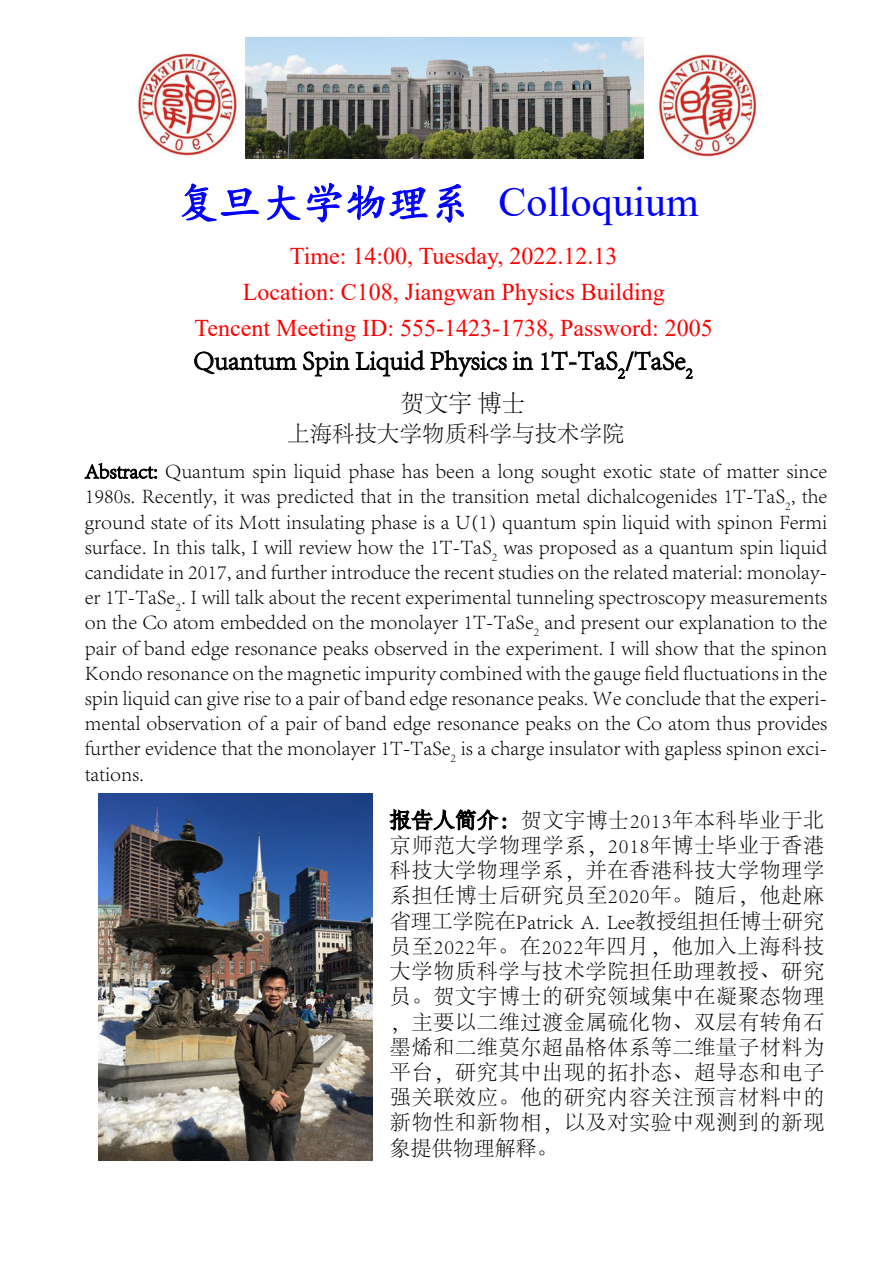
<style>
.page{position:relative;width:893px;height:1263px;background:#fff}
.page>*{position:absolute;margin:0;border:0;box-sizing:border-box;transform-origin:0 0}
.t1{font:42px "Times New Roman";color:#00f}
.t2{font:300 27px "Adobe Song Std";color:#000}
.t3{font:24px/36px "Times New Roman";color:#f00;text-align:center}
.t4{font:300 24px "Adobe Song Std";color:#000}
.t5{font:300 22.5px "Adobe Song Std";color:#000}
.t6{font:300 21px/25.2px "Adobe Song Std";color:#000;text-align:justify}
.s1{font-family:"Kai Ti"}
</style>
<div class="page">
<svg style="left:389px;top:808px;width:117px;height:23px"></svg>
<img style="left:136px;top:54px;width:101px;height:101px">
<img style="left:246px;top:37px;width:398px;height:121px">
<img style="left:656px;top:55px;width:101px;height:102px">
<svg style="left:182px;top:183px;width:77px;height:39px"></svg>
<svg style="left:267px;top:183px;width:161px;height:40px"></svg>
<svg style="left:436px;top:183px;width:28px;height:40px"></svg>
<svg style="left:84px;top:463px;width:73px;height:16px"></svg>
<img style="left:98px;top:794px;width:275px;height:367px">
<svg style="left:194px;top:350px;width:340px;height:27px"></svg>
<svg style="left:541px;top:351px;width:152px;height:28px"></svg>
<h1 class="t1" style="left:176px;top:173px;width:524px"><span class="s1">复旦大学物理系</span> Colloquium</h1>
<p class="t3" style="left:195px;top:237px;width:520px">Time: 14:00, Tuesday, 2022.12.13<br>Location: C108, Jiangwan Physics Building<br>Tencent Meeting ID: 555-1423-1738, Password: 2005</p>
<p class="t2" style="left:193px;top:345px;width:501px">Quantum Spin Liquid Physics in 1T-TaS<sub>2</sub>/TaSe<sub>2</sub></p>
<p class="t4" style="left:400px;top:390px;width:126px">贺文宇 博士</p>
<p class="t5" style="left:287px;top:422px;width:339px">上海科技大学物质科学与技术学院</p>
<p class="t6" style="left:85px;top:459px;width:744px">Abstract: Quantum spin liquid phase has been a long sought exotic state of matter since 1980s. Recently, it was predicted that in the transition metal dichalcogenides 1T-TaS<sub>2</sub>, the ground state of its Mott insulating phase is a U(1) quantum spin liquid with spinon Fermi surface. In this talk, I will review how the 1T-TaS<sub>2</sub> was proposed as a quantum spin liquid candidate in 2017, and further introduce the recent studies on the related material: monolay&shy;er 1T-TaSe<sub>2</sub>. I will talk about the recent experimental tunneling spectroscopy measurements on the Co atom embedded on the monolayer 1T-TaSe<sub>2</sub> and present our explanation to the pair of band edge resonance peaks observed in the experiment. I will show that the spinon Kondo resonance on the magnetic impurity combined with the gauge field fluctuations in the spin liquid can give rise to a pair of band edge resonance peaks. We conclude that the experi&shy;mental observation of a pair of band edge resonance peaks on the Co atom thus provides further evidence that the monolayer 1T-TaSe<sub>2</sub> is a charge insulator with gapless spinon exci&shy;tations.</p>
<p class="t6" style="left:390px;top:808px;width:436px">报告人简介：贺文宇博士2013年本科毕业于北京师范大学物理学系，2018年博士毕业于香港科技大学物理学系，并在香港科技大学物理学系担任博士后研究员至2020年。随后，他赴麻省理工学院在Patrick A. Lee教授组担任博士研究员至2022年。在2022年四月，他加入上海科技大学物质科学与技术学院担任助理教授、研究员。贺文宇博士的研究领域集中在凝聚态物理，主要以二维过渡金属硫化物、双层有转角石墨烯和二维莫尔超晶格体系等二维量子材料为平台，研究其中出现的拓扑态、超导态和电子强关联效应。他的研究内容关注预言材料中的新物性和新物相，以及对实验中观测到的新现象提供物理解释。</p>
</div>
